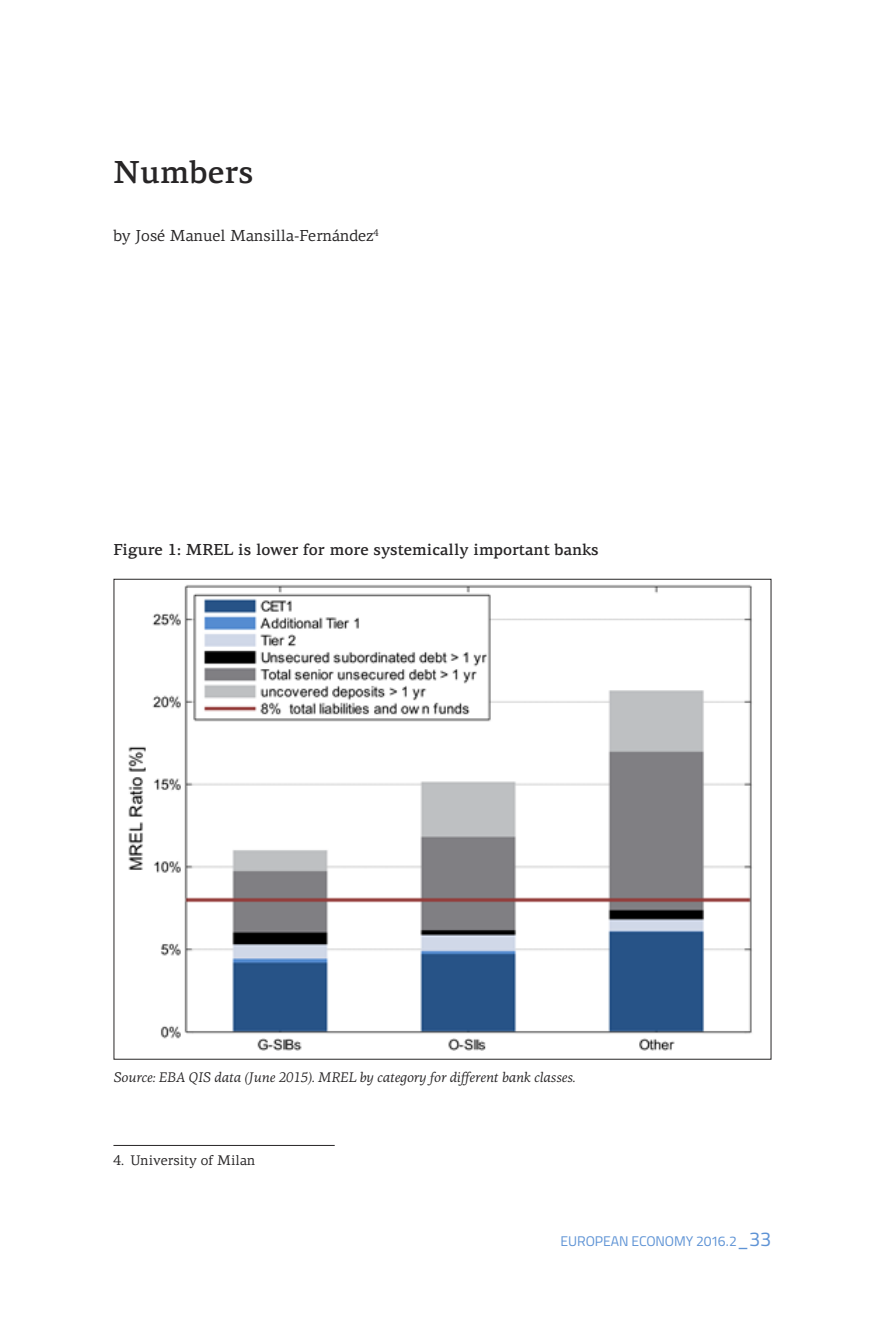
<style>
.page{position:relative;width:885px;height:1327px;background:#fff}
.page>*{position:absolute;margin:0;border:0;box-sizing:border-box;transform-origin:0 0}
.t1{font:500 32px "PF Agora Serif Pro";color:#272526}
.t2{font:500 16px "PF Agora Serif Pro";color:#272526}
.t3{font:16px "PF Agora Serif Pro";color:#272526}
.t4{font:italic 14px "PF Agora Serif Pro";letter-spacing:-.01em;color:#272526}
.t5{font:14px "Titillium";letter-spacing:-.005em;color:#5e93d5}
.t6{font:14px "PF Agora Serif Pro";color:#272526}
.s1{font-size:20px}
</style>
<div class="page">
<hr style="left:113px;top:1145px;width:221px;height:1px;background:#272526">
<img style="left:128px;top:584px;width:624px;height:467px">
<h1 class="t1" style="left:113px;top:152px;width:141px">Numbers</h1>
<p class="t3" style="left:113px;top:226px;width:267px">by José Manuel Mansilla-Fernández<sup>4</sup></p>
<p class="t2" style="left:113px;top:540px;width:486px">Figure 1: MREL is lower for more systemically important banks</p>
<p class="t4" style="left:113px;top:1069px;width:463px">Source: EBA QIS data (June 2015). MREL by category for different bank classes.</p>
<p class="t6" style="left:113px;top:1151px;width:143px">4. University of Milan</p>
<p class="t5" style="left:560px;top:1235px;width:212px">EUROPEAN ECONOMY 2016.2<span class="s1">_33</span></p>
</div>
